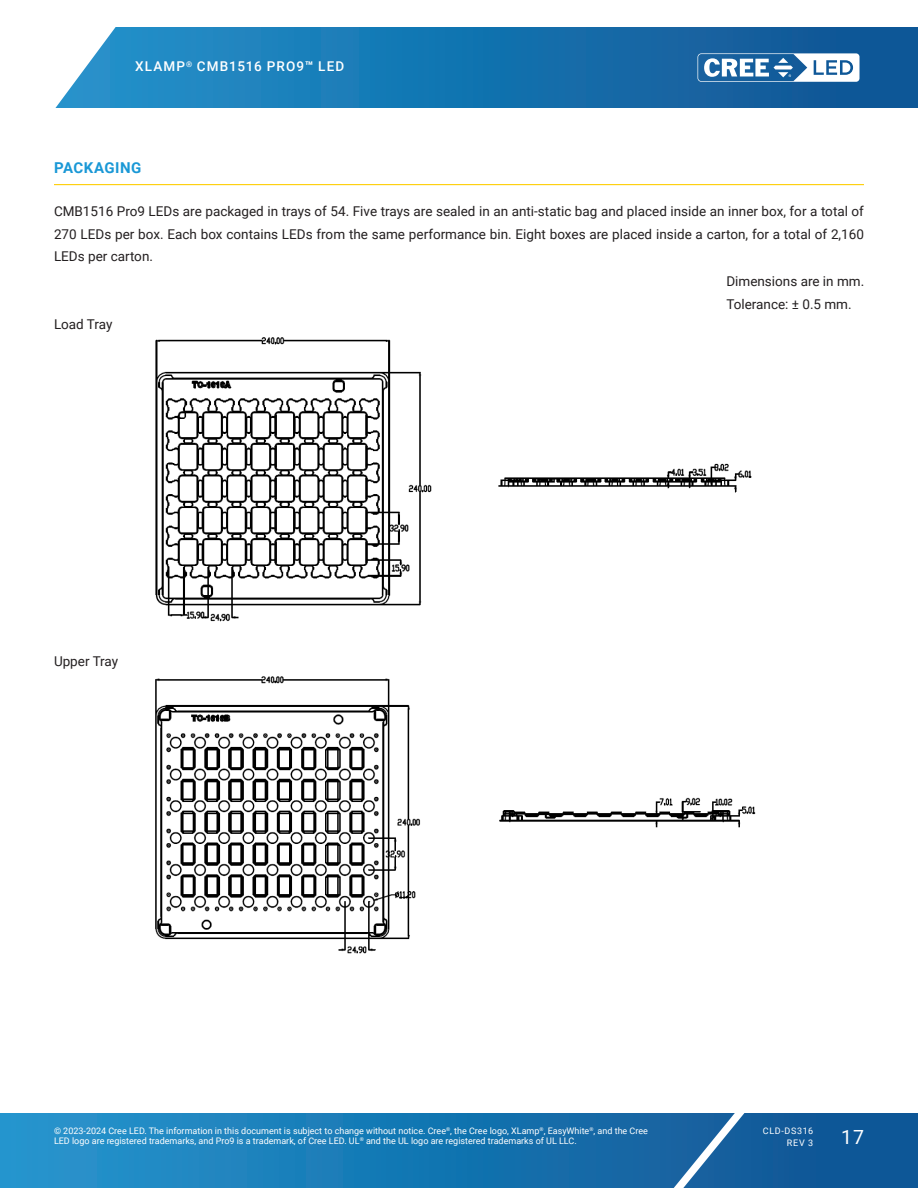
<style>
.page{position:relative;width:918px;height:1188px;background:#fff}
.page>*{position:absolute;margin:0;border:0;box-sizing:border-box;transform-origin:0 0}
.t1{font:19.5px "Roboto";color:#fff}
.Section_heading_with_rule{font:700 15px "Roboto";letter-spacing:.035em;color:#1a98d6}
.Text_justify{font:13.5px/22.5px "Roboto";color:#231f20;text-align:justify}
.t2{font:500 13.5px "Roboto";letter-spacing:.085em;color:#fff}
.t3{font:9px/10.8px "Roboto";color:#fff}
.t4{font:9px/12px "Roboto";letter-spacing:.085em;color:#fff;text-align:right}
.s1{font-weight:700}
</style>
<div class="page">
<svg style="left:0;top:1113px;width:918px;height:75px;background:#1876b2"></svg>
<svg style="left:644px;top:1113px;width:117px;height:75px;background:#296da6"></svg>
<svg style="left:55px;top:27px;width:863px;height:81px;background:#2078b2"></svg>
<svg style="left:698px;top:53px;width:162px;height:29px"></svg>
<hr style="left:54px;top:184px;width:810px;height:1px;background:#fece08">
<img style="left:155px;top:337px;width:277px;height:285px">
<img style="left:498px;top:463px;width:254px;height:30px">
<img style="left:155px;top:676px;width:266px;height:278px">
<img style="left:499px;top:797px;width:257px;height:31px">
<p class="t2" style="left:135px;top:57px;width:211px">XLAMP<sup>®</sup> CMB1516 PRO9<span class="s1">™</span> LED</p>
<p class="Section_heading_with_rule" style="left:54px;top:157px;width:89px">PACKAGING</p>
<p class="Text_justify" style="left:54px;top:199px;width:812px">CMB1516 Pro9 LEDs are packaged in trays of 54. Five trays are sealed in an anti-static bag and placed inside an inner box, for a total of 270 LEDs per box. Each box contains LEDs from the same performance bin. Eight boxes are placed inside a carton, for a total of 2,160<br>LEDs per carton.</p>
<p class="Text_justify" style="left:54px;top:312px;width:60px">Load Tray</p>
<p class="Text_justify" style="left:54px;top:649px;width:66px">Upper Tray</p>
<p class="Text_justify" style="left:726px;top:270px;width:139px">Dimensions are in mm.</p>
<p class="Text_justify" style="left:726px;top:292px;width:127px">Tolerance: ± 0.5 mm.</p>
<p class="t3" style="left:54px;top:1125px;width:596px">© 2023-2024 Cree LED. The information in this document is subject to change without notice. Cree<sup>®</sup>, the Cree logo, XLamp<sup>®</sup>, EasyWhite<sup>®</sup>, and the Cree<br>LED logo are registered trademarks, and Pro9 is a trademark, of Cree LED. UL<sup>®</sup> and the UL logo are registered trademarks of UL LLC.</p>
<p class="t4" style="left:763px;top:1124px;width:52px">CLD-DS316<br>REV 3</p>
<h1 class="t1" style="left:841px;top:1123px;width:24px">17</h1>
</div>
